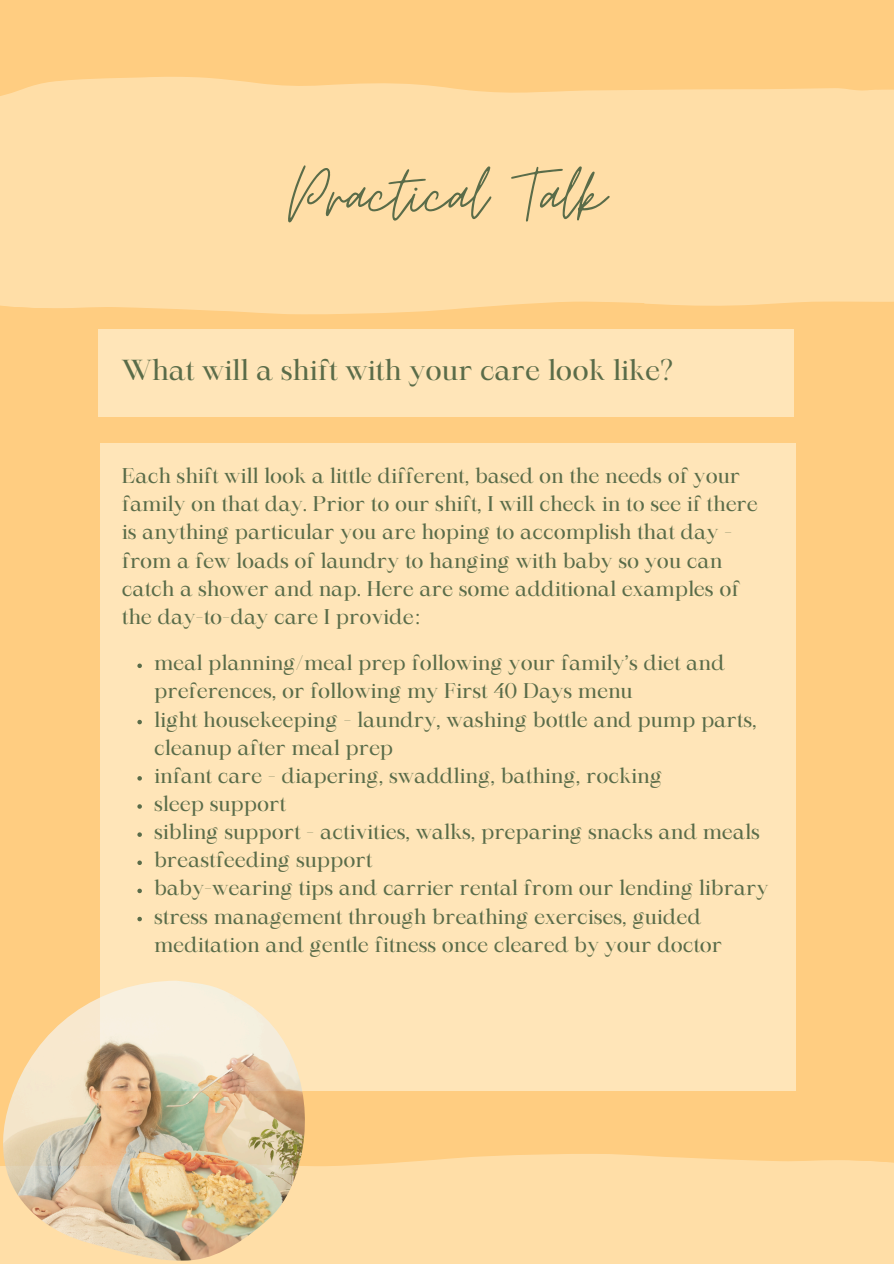
<style>
.page{position:relative;width:894px;height:1264px;background:#fff}
.page>*{position:absolute;margin:0;border:0;box-sizing:border-box;transform-origin:0 0}
.t1{font:82.5px "Moon Time";color:#5a6c49}
.t2{font:27.75px "Maharlika";color:#5a6c49}
.t3{font:20.4px/28.2px "Maharlika";color:#5a6c49}
</style>
<div class="page">
<div style="left:0;top:0;width:893px;height:1263px;background:#ffcd81"></div>
<div style="left:0;top:1154px;width:893px;height:109px;background:#ffdea7"></div>
<div style="left:100px;top:443px;width:695px;height:647px;background:#ffe5b8"></div>
<img style="left:3px;top:980px;width:302px;height:280px">
<svg style="left:137px;top:663px;width:5px;height:5px"></svg>
<svg style="left:137px;top:719px;width:5px;height:5px"></svg>
<svg style="left:137px;top:776px;width:5px;height:4px"></svg>
<svg style="left:137px;top:804px;width:5px;height:4px"></svg>
<svg style="left:137px;top:832px;width:5px;height:4px"></svg>
<svg style="left:137px;top:860px;width:5px;height:5px"></svg>
<svg style="left:137px;top:888px;width:5px;height:5px"></svg>
<svg style="left:137px;top:916px;width:5px;height:5px"></svg>
<svg style="left:0;top:77px;width:893px;height:271px;background:#ffdba1"></svg>
<div style="left:98px;top:329px;width:695px;height:87px;background:#ffe5b8"></div>
<p class="t1" style="left:288px;top:145px;width:319px">Practical Talk</p>
<p class="t2" style="left:122px;top:358px;width:552px">What will a shift with your care look like?</p>
<p class="t3" style="left:122px;top:463px;width:637px">Each shift will look a little different, based on the needs of your family on that day. Prior to our shift, I will check in to see if there is anything particular you are hoping to accomplish that day - from a few loads of laundry to hanging with baby so you can catch a shower and nap. Here are some additional examples of the day-to-day care I provide:</p>
<p class="t3" style="left:154px;top:650px;width:572px">meal planning/meal prep following your family’s diet and preferences, or following my First 40 Days menu</p>
<h1 class="t3" style="left:154px;top:707px;width:604px">light housekeeping - laundry, washing bottle and pump parts, cleanup after meal prep</h1>
<h2 class="t3" style="left:154px;top:763px;width:509px">infant care - diapering, swaddling, bathing, rocking</h2>
<p class="t3" style="left:154px;top:791px;width:133px">sleep support</p>
<p class="t3" style="left:154px;top:819px;width:607px">sibling support - activities, walks, preparing snacks and meals</p>
<p class="t3" style="left:154px;top:847px;width:219px">breastfeeding support</p>
<p class="t3" style="left:154px;top:875px;width:615px">baby-wearing tips and carrier rental from our lending library</p>
<p class="t3" style="left:154px;top:904px;width:569px">stress management through breathing exercises, guided meditation and gentle fitness once cleared by your doctor</p>
</div>
